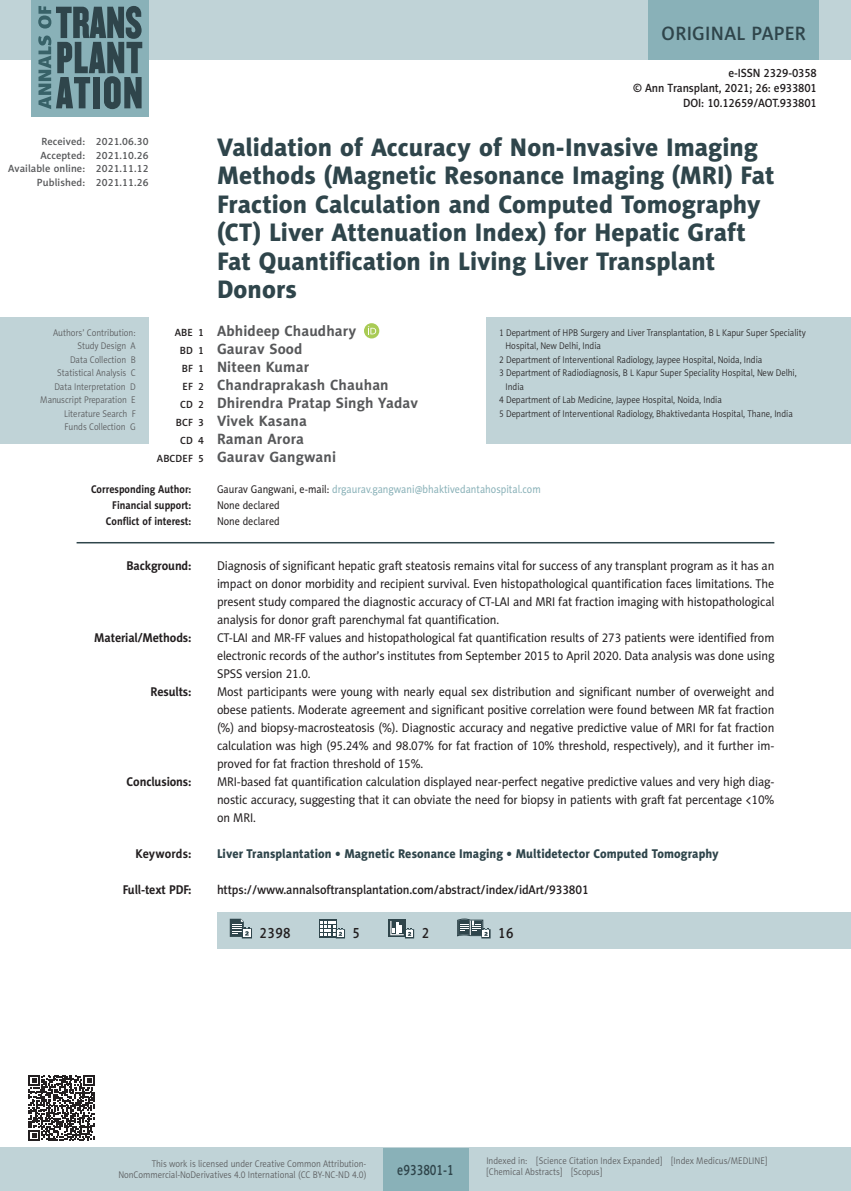
<style>
.page{position:relative;width:851px;height:1191px;background:#fff}
.page>*{position:absolute;margin:0;border:0;box-sizing:border-box;transform-origin:0 0}
.AT_Tytul{font:25.5px/28.5px "Naomi Sans EFN Heavy";color:#2f454b}
.t1{font:19.5px "Naomi Sans EFN Medium";letter-spacing:.015em;color:#2f454b}
.AT_Autorzy{font:700 15px "Naomi Sans EFN";letter-spacing:.01em;color:#57585a}
.AT_e-PAGINA{font:15px "Naomi Sans EFN Medium";color:#2f454b;scale:.8 1}
.AT_dane{font:15px "Naomi Sans EFN Medium";letter-spacing:.03em;color:#231f20;scale:.9 1}
.AT_Summary_body{font:12.75px/18px "Naomi Sans EFN";letter-spacing:-.01em;color:#231f20;text-align:justify;scale:.95 1}
.AT_keywords{font:12.75px "Naomi Sans EFN Heavy";letter-spacing:.005em;color:#2f454b;scale:.95 1}
.AT_full_text_pdf{font:12.75px "Naomi Sans EFN Medium";letter-spacing:-.01em;color:#231f20;scale:.95 1}
.AT_Summary_body-2{font:700 12.75px "Naomi Sans EFN";letter-spacing:-.01em;color:#231f20;scale:.95 1}
.AT_full_text_pdf-2{font:700 12.75px "Naomi Sans EFN";letter-spacing:-.01em;color:#231f20;scale:.95 1}
.AT_keywords-2{font:700 12.75px "Naomi Sans EFN";letter-spacing:.005em;color:#231f20;scale:.95 1}
.AT_full_text_pdf-3{font:12px "Naomi Sans EFN Medium";letter-spacing:-.01em;color:#231f20;scale:.95 1}
.AT_Adres{font:11.25px "Naomi Sans EFN";color:#89b1b8;scale:.9 1}
.AT_Adres-2{font:700 11.25px "Naomi Sans EFN";color:#231f20;scale:.9 1}
.AT_Support{font:700 11.25px "Naomi Sans EFN";color:#231f20;scale:.9 1}
.AT_Adres-3{font:11.25px "Naomi Sans EFN";color:#231f20;scale:.9 1}
.AT_Support-2{font:11.25px "Naomi Sans EFN";color:#231f20;scale:.9 1}
.t2{font:10.5px "Naomi Sans EFN Medium";letter-spacing:.01em;color:#57585a}
.AT_Afiliacja{font:9.75px/13.5px "Naomi Sans EFN Light";color:#231f20;scale:.9 1}
.t3{font:9.75px/11.2px "Naomi Sans EFN Light";color:#57585a;scale:.9 1}
.s1{font-family:"Naomi Sans EFN Medium";font-weight:400;font-size:10.5px;color:#231f20}
.s2{color:#231f20}
</style>
<div class="page">
<hr style="left:77px;top:542px;width:697px;height:1px;background:#2f454b">
<div style="left:364px;top:323px;width:15px;height:15px;background:#a9cb55;border-radius:50%"></div>
<svg style="left:368px;top:326px;width:8px;height:8px"></svg>
<div style="left:0;top:318px;width:148px;height:126px;background:#c0d3d7"></div>
<div style="left:486px;top:318px;width:364px;height:126px;background:#c0d3d7"></div>
<div style="left:217px;top:912px;width:633px;height:36px;background:#c0d3d7"></div>
<svg style="left:230px;top:918px;width:22px;height:20px"></svg>
<div style="left:319px;top:919px;width:17px;height:18px;background:#2f454b"></div>
<svg style="left:320px;top:920px;width:25px;height:18px"></svg>
<div style="left:388px;top:919px;width:18px;height:18px;background:#2f454b"></div>
<svg style="left:390px;top:921px;width:24px;height:17px"></svg>
<svg style="left:457px;top:918px;width:33px;height:20px"></svg>
<svg style="left:28px;top:1075px;width:67px;height:66px"></svg>
<div style="left:0;top:1148px;width:850px;height:43px;background:#c0d3d7"></div>
<div style="left:383px;top:1147px;width:85px;height:43px;background:#89b1b8"></div>
<div style="left:0;top:0;width:850px;height:60px;background:#c0d3d7"></div>
<div style="left:648px;top:0;width:171px;height:60px;background:#89b1b8"></div>
<div style="left:32px;top:0;width:117px;height:117px;background:#89b1b8"></div>
<svg style="left:38px;top:6px;width:104px;height:103px"></svg>
<h2 class="t1" style="left:661px;top:22px;width:146px">ORIGINAL PAPER</h2>
<p class="AT_full_text_pdf-3" style="left:728px;top:66px;width:95px">e-ISSN 2329-0358</p>
<p class="AT_full_text_pdf-3" style="left:633px;top:81px;width:195px">© Ann Transplant, 2021; 26: e933801</p>
<p class="AT_full_text_pdf-3" style="left:683px;top:96px;width:142px">DOI: 10.12659/AOT.933801</p>
<p class="AT_Tytul" style="left:217px;top:132px;width:559px">Validation of Accuracy of Non-Invasive Imaging Methods (Magnetic Resonance Imaging (MRI) Fat Fraction Calculation and Computed Tomography (CT) Liver Attenuation Index) for Hepatic Graft Fat Quantification in Living Liver Transplant Donors</p>
<p class="AT_Autorzy" style="left:175px;top:322px;width:183px"><span class="s1">ABE 1</span> Abhideep Chaudhary</p>
<p class="AT_Autorzy" style="left:180px;top:340px;width:124px"><span class="s1">BD 1</span> Gaurav Sood</p>
<p class="AT_Autorzy" style="left:182px;top:358px;width:129px"><span class="s1">BF 1</span> Niteen Kumar</p>
<p class="AT_Autorzy" style="left:182px;top:376px;width:207px"><span class="s1">EF 2</span> Chandraprakash Chauhan</p>
<p class="AT_Autorzy" style="left:180px;top:394px;width:239px"><span class="s1">CD 2</span> Dhirendra Pratap Singh Yadav</p>
<p class="AT_Autorzy" style="left:176px;top:412px;width:133px"><span class="s1">BCF 3</span> Vivek Kasana</p>
<p class="AT_Autorzy" style="left:180px;top:430px;width:125px"><span class="s1">CD 4</span> Raman Arora</p>
<p class="AT_Autorzy" style="left:157px;top:448px;width:181px"><span class="s1">ABCDEF 5</span> Gaurav Gangwani</p>
<p class="AT_Adres-2" style="left:91px;top:483px;width:113px">Corresponding Author:</p>
<p class="AT_Adres" style="left:217px;top:483px;width:361px"><span class="s2">Gaurav Gangwani, e-mail:</span> drgaurav.gangwani@bhaktivedantahospital.com</p>
<p class="AT_Adres-2" style="left:112px;top:499px;width:89px">Financial support:</p>
<p class="AT_Adres-3" style="left:217px;top:499px;width:71px">None declared</p>
<p class="AT_Support" style="left:106px;top:514px;width:97px">Conflict of interest:</p>
<p class="AT_Support-2" style="left:217px;top:514px;width:71px">None declared</p>
<p class="AT_Summary_body-2" style="left:126px;top:558px;width:70px">Background:</p>
<p class="AT_Summary_body" style="left:217px;top:557px;width:588px">Diagnosis of significant hepatic graft steatosis remains vital for success of any transplant program as it has an impact on donor morbidity and recipient survival. Even histopathological quantification faces limitations. The present study compared the diagnostic accuracy of CT-LAI and MRI fat fraction imaging with histopathological analysis for donor graft parenchymal fat quantification.</p>
<p class="AT_Summary_body-2" style="left:94px;top:630px;width:104px">Material/Methods:</p>
<p class="AT_Summary_body" style="left:217px;top:629px;width:588px">CT-LAI and MR-FF values and histopathological fat quantification results of 273 patients were identified from electronic records of the author’s institutes from September 2015 to April 2020. Data analysis was done using SPSS version 21.0.</p>
<p class="AT_Summary_body-2" style="left:150px;top:684px;width:45px">Results:</p>
<p class="AT_Summary_body" style="left:217px;top:683px;width:588px">Most participants were young with nearly equal sex distribution and significant number of overweight and obese patients. Moderate agreement and significant positive correlation were found between MR fat fraction (%) and biopsy-macrosteatosis (%). Diagnostic accuracy and negative predictive value of MRI for fat fraction calculation was high (95.24% and 98.07% for fat fraction of 10% threshold, respectively), and it further im&shy;proved for fat fraction threshold of 15%.</p>
<p class="AT_Summary_body-2" style="left:127px;top:774px;width:70px">Conclusions:</p>
<p class="AT_Summary_body" style="left:217px;top:773px;width:588px">MRI-based fat quantification calculation displayed near-perfect negative predictive values and very high diag&shy;nostic accuracy, suggesting that it can obviate the need for biopsy in patients with graft fat percentage &lt;10% on MRI.</p>
<p class="AT_keywords-2" style="left:135px;top:846px;width:60px">Keywords:</p>
<p class="AT_keywords" style="left:217px;top:846px;width:529px">Liver Transplantation • Magnetic Resonance Imaging • Multidetector Computed Tomography</p>
<p class="AT_full_text_pdf-2" style="left:123px;top:882px;width:74px">Full-text PDF:</p>
<p class="AT_full_text_pdf" style="left:217px;top:882px;width:393px">https://www.annalsoftransplantation.com/abstract/index/idArt/933801</p>
<p class="t2" style="left:41px;top:136px;width:109px">Received: 2021.06.30</p>
<p class="t2" style="left:40px;top:149px;width:110px">Accepted: 2021.10.26</p>
<p class="t2" style="left:8px;top:163px;width:142px">Available online: 2021.11.12</p>
<p class="t2" style="left:37px;top:176px;width:113px">Published: 2021.11.26</p>
<p class="t3" style="left:53px;top:327px;width:93px">Authors’ Contribution:</p>
<p class="t3" style="left:77px;top:340px;width:66px">Study Design A</p>
<p class="t3" style="left:70px;top:354px;width:74px">Data Collection B</p>
<p class="t3" style="left:57px;top:367px;width:89px">Statistical Analysis C</p>
<p class="t3" style="left:54px;top:381px;width:92px">Data Interpretation D</p>
<p class="t3" style="left:40px;top:394px;width:107px">Manuscript Preparation E</p>
<p class="t3" style="left:64px;top:408px;width:81px">Literature Search F</p>
<p class="t3" style="left:65px;top:421px;width:80px">Funds Collection G</p>
<p class="AT_Afiliacja" style="left:505px;top:326px;width:335px;text-indent:-6px">1 Department of HPB Surgery and Liver Transplantation, B L Kapur Super Speciality<br>Hospital, New Delhi, India</p>
<p class="AT_Afiliacja" style="left:499px;top:353px;width:294px">2 Department of Interventional Radiology, Jaypee Hospital, Noida, India</p>
<p class="AT_Afiliacja" style="left:505px;top:366px;width:325px;text-indent:-6px">3 Department of Radiodiagnosis, B L Kapur Super Speciality Hospital, New Delhi,<br>India</p>
<p class="AT_Afiliacja" style="left:499px;top:393px;width:249px">4 Department of Lab Medicine, Jaypee Hospital, Noida, India</p>
<p class="AT_Afiliacja" style="left:499px;top:407px;width:328px">5 Department of Interventional Radiology, Bhaktivedanta Hospital, Thane, India</p>
<p class="AT_dane" style="left:259px;top:924px;width:36px">2398</p>
<p class="AT_dane" style="left:352px;top:924px;width:10px">5</p>
<p class="AT_dane" style="left:421px;top:924px;width:10px">2</p>
<p class="AT_dane" style="left:498px;top:924px;width:19px">16</p>
<p class="t3" style="left:118px;top:1158px;width:277px;text-align:right">This work is licensed under Creative Common Attribution-<br>NonCommercial-NoDerivatives 4.0 International (CC BY-NC-ND 4.0)</p>
<p class="AT_e-PAGINA" style="left:397px;top:1160px;width:72px">e933801-1</p>
<p class="t3" style="left:486px;top:1155px;width:313px">Indexed in: [Science Citation Index Expanded] [Index Medicus/MEDLINE] [Chemical Abstracts] [Scopus]</p>
</div>
